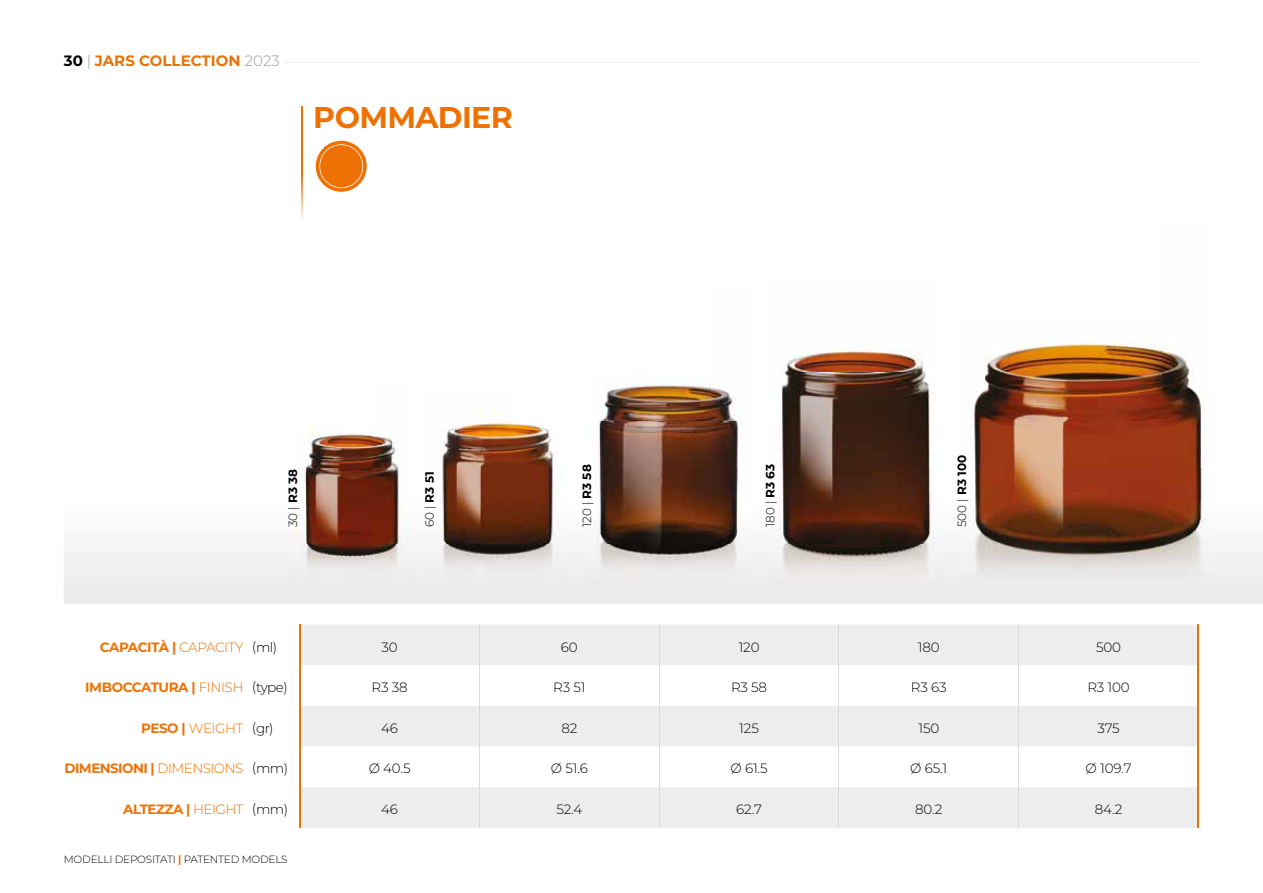
<style>
.page{position:relative;width:1263px;height:893px;background:#fff}
.page>*{position:absolute;margin:0;border:0;box-sizing:border-box;transform-origin:0 0}
.t1{font:700 30px "Montserrat";letter-spacing:-.02em;color:#ee7203}
.t2{font:700 15px "Montserrat";color:#e87307}
.t3{font:300 13.5px "Montserrat";letter-spacing:-.01em;color:#000}
.t4{font:700 13.5px "Montserrat";letter-spacing:-.04em;color:#ee7203}
.t5{font:300 13.5px "Montserrat";letter-spacing:-.03em;color:#ee7203}
.t6{font:700 12px "Montserrat";color:#000}
.t7{font:300 12px "Montserrat";color:#000}
.t8{font:300 10.5px "Montserrat";letter-spacing:-.02em;color:#000}
.s1{color:#000}
.s2{font-weight:300;color:#9d9d9c}
.s3{font-weight:300}
.s4{font-weight:700}
.s5{font-weight:300;color:#000}
.s6{font-weight:700;color:#e87307}
</style>
<div class="page">
<svg style="left:64px;top:529px;width:1199px;height:75px"></svg>
<img style="left:587px;top:385px;width:164px;height:197px">
<img style="left:770px;top:347px;width:169px;height:235px">
<img style="left:960px;top:339px;width:251px;height:243px">
<img style="left:292px;top:426px;width:119px;height:156px">
<img style="left:424px;top:413px;width:139px;height:169px">
<hr style="left:285px;top:62px;width:914px;height:1px;background:#ededed">
<svg style="left:301px;top:625px;width:897px;height:203px;fill:#ededed"></svg>
<hr style="left:659px;top:625px;width:1px;height:40px;background:#dadada">
<hr style="left:479px;top:665px;width:1px;height:41px;background:#dadada">
<hr style="left:659px;top:665px;width:1px;height:41px;background:#dadada">
<hr style="left:479px;top:706px;width:1px;height:40px;background:#dadada">
<hr style="left:659px;top:706px;width:1px;height:40px;background:#dadada">
<hr style="left:479px;top:746px;width:1px;height:41px;background:#dadada">
<hr style="left:659px;top:746px;width:1px;height:41px;background:#dadada">
<hr style="left:479px;top:787px;width:1px;height:41px;background:#dadada">
<hr style="left:659px;top:787px;width:1px;height:41px;background:#dadada">
<hr style="left:839px;top:625px;width:1px;height:40px;background:#dadada">
<hr style="left:1018px;top:625px;width:1px;height:40px;background:#dadada">
<hr style="left:839px;top:665px;width:1px;height:41px;background:#dadada">
<hr style="left:1018px;top:665px;width:1px;height:41px;background:#dadada">
<hr style="left:839px;top:706px;width:1px;height:40px;background:#dadada">
<hr style="left:1018px;top:706px;width:1px;height:40px;background:#dadada">
<hr style="left:839px;top:746px;width:1px;height:41px;background:#dadada">
<hr style="left:1018px;top:746px;width:1px;height:41px;background:#dadada">
<hr style="left:839px;top:787px;width:1px;height:41px;background:#dadada">
<hr style="left:1018px;top:787px;width:1px;height:41px;background:#dadada">
<hr style="left:479px;top:625px;width:1px;height:40px;background:#dadada">
<hr style="left:1198px;top:625px;width:1px;height:40px;background:#ee7203">
<hr style="left:1198px;top:665px;width:1px;height:41px;background:#ee7203">
<hr style="left:1198px;top:706px;width:1px;height:40px;background:#ee7203">
<hr style="left:1198px;top:746px;width:1px;height:41px;background:#ee7203">
<hr style="left:1198px;top:787px;width:1px;height:41px;background:#ee7203">
<hr style="left:299px;top:625px;width:2px;height:40px;background:#ee7203">
<hr style="left:299px;top:665px;width:2px;height:41px;background:#ee7203">
<hr style="left:299px;top:706px;width:2px;height:40px;background:#ee7203">
<hr style="left:299px;top:746px;width:2px;height:41px;background:#ee7203">
<hr style="left:299px;top:787px;width:2px;height:41px;background:#ee7203">
<svg style="left:302px;top:106px;width:1px;height:115px"></svg>
<svg style="left:316px;top:141px;width:51px;height:51px"></svg>
<svg style="left:319px;top:144px;width:44px;height:44px;background:#f08321"></svg>
<p class="t2" style="left:64px;top:49px;width:218px"><span class="s1">30</span> <span class="s2">|</span> JARS COLLECTION <span class="s2">2023</span></p>
<h1 class="t1" style="left:313px;top:96px;width:201px">POMMADIER</h1>
<p class="t6" style="left:284px;top:527px;width:60px;rotate:-90deg"><span class="s3">30 |</span> R3 38</p>
<p class="t6" style="left:421px;top:527px;width:57px;rotate:-90deg"><span class="s3">60 |</span> R3 51</p>
<p class="t7" style="left:579px;top:527px;width:64px;rotate:-90deg">120 | <span class="s4">R3 58</span></p>
<p class="t7" style="left:762px;top:527px;width:65px;rotate:-90deg">180 | <span class="s4">R3 63</span></p>
<p class="t6" style="left:953px;top:527px;width:74px;rotate:-90deg"><span class="s3">500 |</span> R3 100</p>
<p class="t4" style="left:100px;top:637px;width:179px">CAPACITÀ | <span class="s3">CAPACITY</span> <span class="s5">(ml)</span></p>
<p class="t3" style="left:381px;top:637px;width:18px">30</p>
<p class="t3" style="left:561px;top:637px;width:18px">60</p>
<p class="t3" style="left:739px;top:637px;width:22px">120</p>
<p class="t3" style="left:918px;top:637px;width:23px">180</p>
<p class="t3" style="left:1096px;top:637px;width:27px">500</p>
<p class="t4" style="left:85px;top:678px;width:204px">IMBOCCATURA | <span class="s3">FINISH</span> <span class="s5">(type)</span></p>
<p class="t3" style="left:372px;top:678px;width:38px">R3 38</p>
<p class="t3" style="left:553px;top:678px;width:34px">R3 51</p>
<p class="t3" style="left:731px;top:678px;width:38px">R3 58</p>
<p class="t3" style="left:911px;top:678px;width:37px">R3 63</p>
<p class="t3" style="left:1087px;top:678px;width:44px">R3 100</p>
<p class="t5" style="left:141px;top:719px;width:134px"><span class="s4">PESO |</span> WEIGHT <span class="s1">(gr)</span></p>
<p class="t3" style="left:381px;top:719px;width:18px">46</p>
<p class="t3" style="left:561px;top:719px;width:17px">82</p>
<p class="t3" style="left:739px;top:719px;width:21px">125</p>
<p class="t3" style="left:918px;top:719px;width:22px">150</p>
<p class="t3" style="left:1097px;top:719px;width:24px">375</p>
<p class="t4" style="left:64px;top:759px;width:225px">DIMENSIONI | <span class="s3">DIMENSIONS</span> <span class="s5">(mm)</span></p>
<p class="t3" style="left:369px;top:759px;width:43px">Ø 40.5</p>
<p class="t3" style="left:551px;top:759px;width:39px">Ø 51.6</p>
<p class="t3" style="left:730px;top:759px;width:39px">Ø 61.5</p>
<p class="t3" style="left:910px;top:759px;width:39px">Ø 65.1</p>
<p class="t3" style="left:1085px;top:759px;width:47px">Ø 109.7</p>
<p class="t4" style="left:123px;top:799px;width:166px">ALTEZZA | <span class="s3">HEIGHT</span> <span class="s5">(mm)</span></p>
<p class="t3" style="left:381px;top:800px;width:18px">46</p>
<p class="t3" style="left:556px;top:800px;width:28px">52.4</p>
<p class="t3" style="left:736px;top:800px;width:27px">62.7</p>
<p class="t3" style="left:915px;top:800px;width:29px">80.2</p>
<p class="t3" style="left:1095px;top:800px;width:29px">84.2</p>
<p class="t8" style="left:64px;top:852px;width:225px">MODELLI DEPOSITATI <span class="s6">|</span> PATENTED MODELS</p>
</div>
